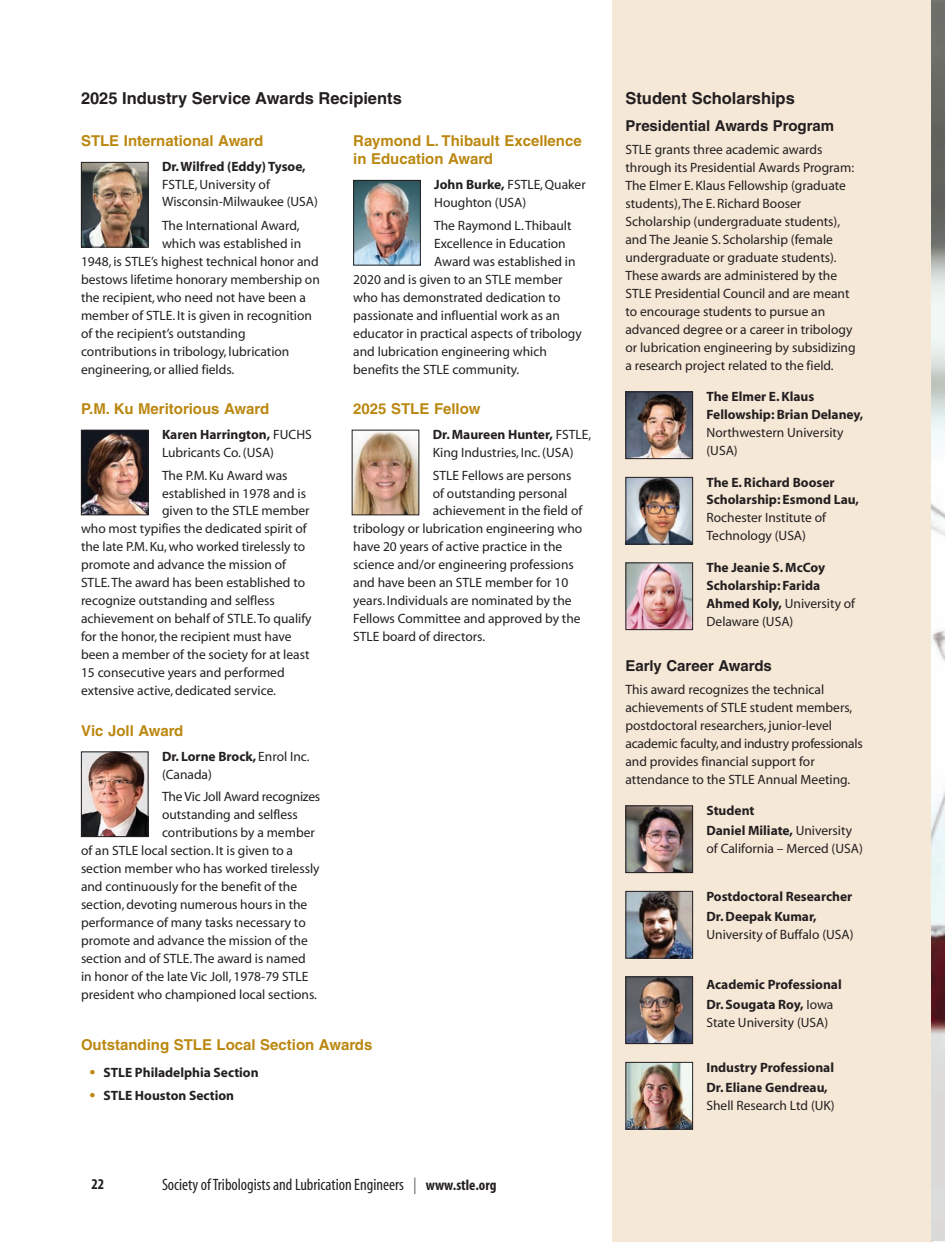
<style>
.page{position:relative;width:945px;height:1242px;background:#fff}
.page>*{position:absolute;margin:0;border:0;box-sizing:border-box;transform-origin:0 0}
.t1{font:condensed 16.5px "Myriad";color:#231f20}
.t2{font:700 16.5px "Helvetica";color:#231f20}
.t3{font:700 15px/18px "Helvetica";color:#b81}
.t4{font:700 15px "Helvetica";color:#231f20}
.t5{font:700 condensed 15px "Myriad";color:#231f20}
.t6{font:13.5px/18px "Myriad";color:#231f20}
.t7{font:700 13.5px/18px "Myriad";color:#231f20}
.s1{font-weight:700}
.s2{font-family:"Helvetica";color:#b81}
.s3{font-family:"Helvetica";font-weight:300;font-stretch:normal;color:#636366}
.s4{font-weight:700;font-size:15px}
.s5{font-weight:400}
</style>
<div class="page">
<div style="left:612px;top:0;width:320px;height:1242px;background:#f6e8d7"></div>
<img style="left:83px;top:164px;width:63px;height:82px">
<div style="left:81px;top:162px;width:67px;height:86px;border:1px solid #231f20"></div>
<img style="left:355px;top:182px;width:64px;height:82px">
<div style="left:353px;top:180px;width:68px;height:86px;border:1px solid #231f20"></div>
<img style="left:83px;top:432px;width:63px;height:81px">
<div style="left:81px;top:430px;width:67px;height:85px;border:1px solid #231f20"></div>
<img style="left:354px;top:432px;width:63px;height:81px">
<img style="left:83px;top:754px;width:63px;height:81px">
<div style="left:81px;top:752px;width:67px;height:85px;border:1px solid #231f20"></div>
<img style="left:628px;top:394px;width:63px;height:63px">
<div style="left:626px;top:392px;width:67px;height:67px;border:1px solid #231f20"></div>
<img style="left:628px;top:479px;width:63px;height:63px">
<div style="left:626px;top:477px;width:67px;height:67px;border:1px solid #231f20"></div>
<img style="left:628px;top:564px;width:63px;height:64px">
<div style="left:626px;top:562px;width:67px;height:68px;border:1px solid #231f20"></div>
<img style="left:628px;top:808px;width:63px;height:63px">
<div style="left:626px;top:806px;width:67px;height:67px;border:1px solid #231f20"></div>
<img style="left:628px;top:893px;width:63px;height:63px">
<div style="left:626px;top:891px;width:67px;height:67px;border:1px solid #231f20"></div>
<img style="left:628px;top:978px;width:63px;height:64px">
<div style="left:626px;top:976px;width:67px;height:68px;border:1px solid #231f20"></div>
<img style="left:628px;top:1064px;width:63px;height:64px">
<div style="left:626px;top:1062px;width:67px;height:68px;border:1px solid #231f20"></div>
<img style="left:932px;top:0;width:13px;height:1242px">
<p class="t2" style="left:81px;top:92px;width:322px">2025 Industry Service Awards Recipients</p>
<p class="t3" style="left:81px;top:133px;width:184px">STLE International Award</p>
<p class="t7" style="left:162px;top:158px;width:145px">Dr. Wilfred (Eddy) Tysoe,</p>
<p class="t6" style="left:162px;top:176px;width:158px">FSTLE, University of<br>Wisconsin-Milwaukee (USA)</p>
<p class="t6" style="left:162px;top:217px;width:139px">The International Award,</p>
<p class="t6" style="left:162px;top:235px;width:141px">which was established in</p>
<p class="t6" style="left:81px;top:253px;width:239px">1948, is STLE’s highest technical honor and</p>
<p class="t6" style="left:81px;top:271px;width:240px">bestows lifetime honorary membership on</p>
<p class="t6" style="left:81px;top:289px;width:227px">the recipient, who need not have been a</p>
<p class="t6" style="left:81px;top:307px;width:232px">member of STLE. It is given in recognition</p>
<p class="t6" style="left:81px;top:325px;width:166px">of the recipient’s outstanding</p>
<p class="t6" style="left:81px;top:343px;width:210px">contributions in tribology, lubrication</p>
<p class="t6" style="left:81px;top:361px;width:155px">engineering, or allied fields.</p>
<p class="t3" style="left:81px;top:401px;width:190px">P.M. Ku Meritorious Award</p>
<p class="t6" style="left:162px;top:427px;width:151px"><span class="s1">Karen Harrington,</span> FUCHS<br>Lubricants Co. (USA)</p>
<p class="t6" style="left:162px;top:467px;width:127px">The P.M. Ku Award was</p>
<p class="t6" style="left:162px;top:485px;width:146px">established in 1978 and is</p>
<p class="t6" style="left:162px;top:503px;width:149px">given to the STLE member</p>
<p class="t6" style="left:81px;top:521px;width:227px">who most typifies the dedicated spirit of</p>
<p class="t6" style="left:81px;top:539px;width:226px">the late P.M. Ku, who worked tirelessly to</p>
<p class="t6" style="left:81px;top:557px;width:207px">promote and advance the mission of</p>
<p class="t6" style="left:81px;top:575px;width:226px">STLE. The award has been established to</p>
<p class="t6" style="left:81px;top:593px;width:195px">recognize outstanding and selfless</p>
<p class="t6" style="left:81px;top:611px;width:232px">achievement on behalf of STLE. To qualify</p>
<p class="t6" style="left:81px;top:629px;width:212px">for the honor, the recipient must have</p>
<p class="t6" style="left:81px;top:647px;width:230px">been a member of the society for at least</p>
<p class="t6" style="left:81px;top:665px;width:205px">15 consecutive years and performed</p>
<p class="t6" style="left:81px;top:683px;width:197px">extensive active, dedicated service.</p>
<p class="t3" style="left:81px;top:723px;width:104px">Vic Joll Award</p>
<p class="t6" style="left:162px;top:748px;width:149px"><span class="s1">Dr. Lorne Brock,</span> Enrol Inc. (Canada)</p>
<p class="t6" style="left:162px;top:789px;width:160px">The Vic Joll Award recognizes</p>
<p class="t6" style="left:162px;top:807px;width:137px">outstanding and selfless</p>
<p class="t6" style="left:162px;top:825px;width:154px">contributions by a member</p>
<p class="t6" style="left:81px;top:843px;width:214px">of an STLE local section. It is given to a</p>
<p class="t6" style="left:81px;top:861px;width:240px">section member who has worked tirelessly</p>
<p class="t6" style="left:81px;top:879px;width:218px">and continuously for the benefit of the</p>
<p class="t6" style="left:81px;top:897px;width:228px">section, devoting numerous hours in the</p>
<p class="t6" style="left:81px;top:915px;width:226px">performance of many tasks necessary to</p>
<p class="t6" style="left:81px;top:933px;width:228px">promote and advance the mission of the</p>
<p class="t6" style="left:81px;top:951px;width:226px">section and of STLE. The award is named</p>
<p class="t6" style="left:81px;top:969px;width:229px">in honor of the late Vic Joll, 1978-79 STLE</p>
<p class="t6" style="left:81px;top:987px;width:238px">president who championed local sections.</p>
<p class="t3" style="left:353px;top:133px;width:230px">Raymond L. Thibault Excellence in Education Award</p>
<p class="t6" style="left:434px;top:176px;width:153px"><span class="s1">John Burke,</span> FSTLE, Quaker<br>Houghton (USA)</p>
<p class="t6" style="left:434px;top:217px;width:139px">The Raymond L. Thibault</p>
<p class="t6" style="left:434px;top:235px;width:133px">Excellence in Education</p>
<p class="t6" style="left:434px;top:253px;width:143px">Award was established in</p>
<p class="t6" style="left:353px;top:271px;width:211px">2020 and is given to an STLE member</p>
<p class="t6" style="left:353px;top:289px;width:209px">who has demonstrated dedication to</p>
<p class="t6" style="left:353px;top:307px;width:208px">passionate and influential work as an</p>
<p class="t6" style="left:353px;top:325px;width:230px">educator in practical aspects of tribology</p>
<p class="t6" style="left:353px;top:343px;width:195px">and lubrication engineering which</p>
<p class="t6" style="left:353px;top:361px;width:168px">benefits the STLE community.</p>
<p class="t3" style="left:353px;top:401px;width:129px">2025 STLE Fellow</p>
<p class="t6" style="left:433px;top:427px;width:160px"><span class="s1">Dr. Maureen Hunter,</span> FSTLE,<br>King Industries, Inc. (USA)</p>
<p class="t6" style="left:433px;top:467px;width:140px">STLE Fellows are persons</p>
<p class="t6" style="left:433px;top:485px;width:136px">of outstanding personal</p>
<p class="t6" style="left:433px;top:503px;width:151px">achievement in the field of</p>
<p class="t6" style="left:353px;top:521px;width:231px">tribology or lubrication engineering who</p>
<p class="t6" style="left:353px;top:539px;width:211px">have 20 years of active practice in the</p>
<p class="t6" style="left:353px;top:557px;width:222px">science and/or engineering professions</p>
<p class="t6" style="left:353px;top:575px;width:217px">and have been an STLE member for 10</p>
<p class="t6" style="left:353px;top:593px;width:220px">years. Individuals are nominated by the</p>
<p class="t6" style="left:353px;top:611px;width:229px">Fellows Committee and approved by the</p>
<p class="t6" style="left:353px;top:629px;width:134px">STLE board of directors.</p>
<p class="t3" style="left:81px;top:1037px;width:293px">Outstanding STLE Local Section Awards</p>
<p class="t7" style="left:90px;top:1065px;width:170px"><span class="s2">•</span> STLE Philadelphia Section</p>
<p class="t7" style="left:90px;top:1087px;width:146px"><span class="s2">•</span> STLE Houston Section</p>
<p class="t5" style="left:91px;top:1179px;width:14px">22</p>
<p class="t1" style="left:162px;top:1179px;width:336px">Society of Tribologists and Lubrication Engineers <span class="s3">|</span> <span class="s4">www.stle.org</span></p>
<p class="t2" style="left:626px;top:92px;width:171px">Student Scholarships</p>
<p class="t4" style="left:626px;top:120px;width:210px">Presidential Awards Program</p>
<p class="t6" style="left:626px;top:141px;width:232px">STLE grants three academic awards through its Presidential Awards Program:<br>The Elmer E. Klaus Fellowship (graduate students), The E. Richard Booser Scholarship (undergraduate students), and The Jeanie S. Scholarship (female undergraduate or graduate students).<br>These awards are administered by the STLE Presidential Council and are meant to encourage students to pursue an advanced degree or a career in tribology or lubrication engineering by subsidizing a research project related to the field.</p>
<p class="t7" style="left:706px;top:389px;width:158px">The Elmer E. Klaus<br>Fellowship: Brian Delaney,</p>
<p class="t6" style="left:706px;top:425px;width:139px">Northwestern University (USA)</p>
<p class="t7" style="left:706px;top:474px;width:154px">The E. Richard Booser<br>Scholarship: Esmond Lau,</p>
<p class="t6" style="left:706px;top:510px;width:121px">Rochester Institute of<br>Technology (USA)</p>
<p class="t7" style="left:706px;top:560px;width:150px">The Jeanie S. McCoy<br>Scholarship: Farida<br>Ahmed Koly, <span class="s5">University of<br>Delaware (USA)</span></p>
<p class="t4" style="left:626px;top:660px;width:148px">Early Career Awards</p>
<p class="t6" style="left:626px;top:681px;width:239px">This award recognizes the technical achievements of STLE student members, postdoctoral researchers, junior-level academic faculty, and industry professionals and provides financial support for attendance to the STLE Annual Meeting.</p>
<p class="t7" style="left:706px;top:801px;width:147px;line-height:20.4px">Student<br>Daniel Miliate, <span class="s5">University</span></p>
<p class="t6" style="left:706px;top:841px;width:158px">of California – Merced (USA)</p>
<p class="t7" style="left:706px;top:887px;width:147px;line-height:20.4px">Postdoctoral Researcher<br>Dr. Deepak Kumar,</p>
<p class="t6" style="left:706px;top:927px;width:149px">University of Buffalo (USA)</p>
<p class="t7" style="left:706px;top:975px;width:137px;line-height:20.4px">Academic Professional<br>Dr. Sougata Roy, <span class="s5">Iowa</span></p>
<p class="t6" style="left:706px;top:1015px;width:123px">State University (USA)</p>
<p class="t7" style="left:706px;top:1058px;width:129px;line-height:20.4px">Industry Professional<br>Dr. Eliane Gendreau,</p>
<p class="t6" style="left:706px;top:1098px;width:130px">Shell Research Ltd (UK)</p>
</div>
